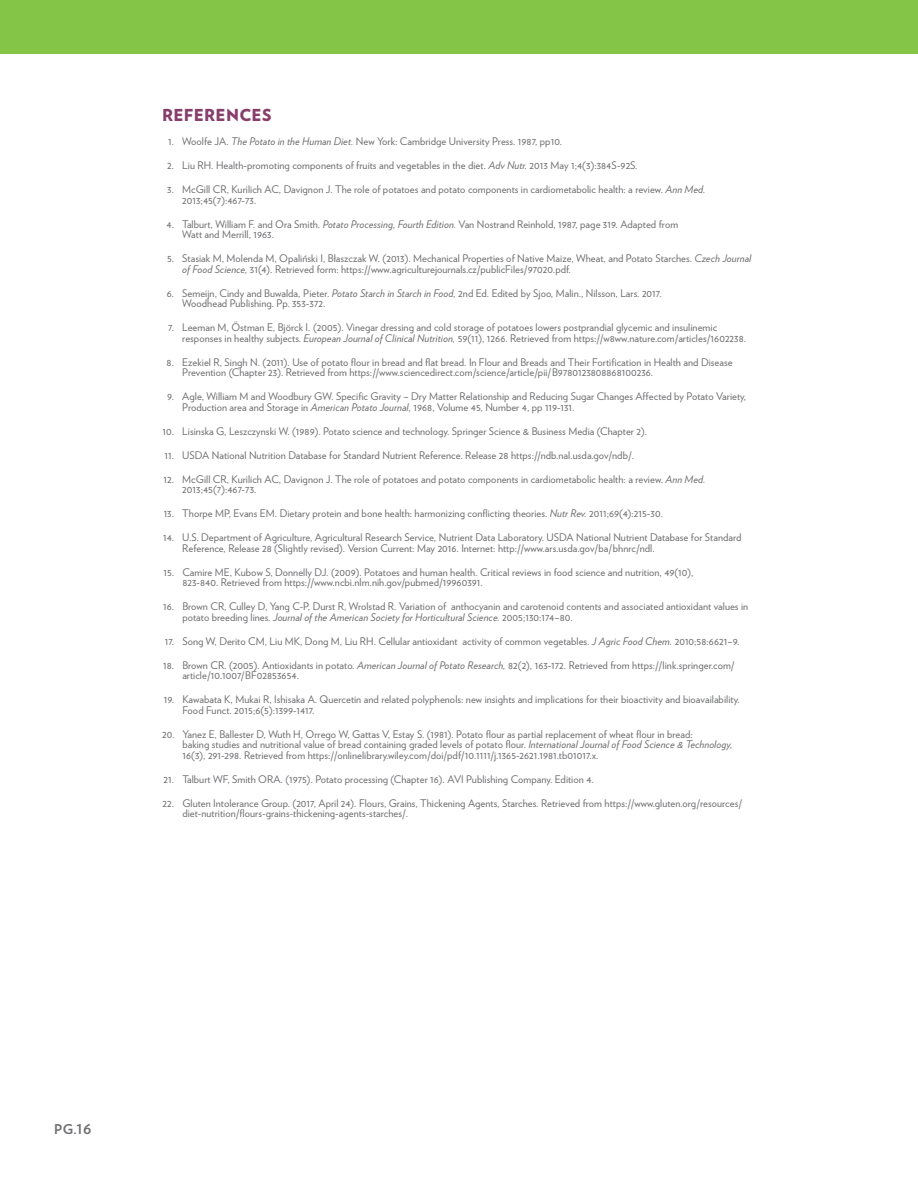
<style>
.page{position:relative;width:918px;height:1188px;background:#fff}
.page>*{position:absolute;margin:0;border:0;box-sizing:border-box;transform-origin:0 0}
.t1{font:900 16.5px "Verlag";letter-spacing:.02em;color:#873e6b}
.t2{font:700 13.5px "Verlag";color:#6d6e71}
.t3{font:10.5px/10.5px "Verlag";letter-spacing:.005em;color:#6d6e71}
.s1{font-style:italic}
</style>
<div class="page">
<div style="left:0;top:0;width:918px;height:54px;background:#84c446"></div>
<h1 class="t1" style="left:162px;top:107px;width:111px">REFERENCES</h1>
<p class="t3" style="left:168px;top:136px;width:396px">1 . Woolfe JA . <span class="s1">The Potato in the Human Diet.</span> New York: Cambridge University Press . 1987, pp10 .</p>
<p class="t3" style="left:167px;top:160px;width:472px">2 . Liu RH . Health-promoting components of fruits and vegetables in the diet . <span class="s1">Adv Nutr.</span> 2013 May 1;4(3):384S-92S .</p>
<p class="t3" style="left:182px;top:184px;width:525px;text-indent:-15px">3 . McGill CR, Kurilich AC, Davignon J . The role of potatoes and potato components in cardiometabolic health: a review . <span class="s1">Ann Med.<br></span>2013;45(7):467-73 .</p>
<p class="t3" style="left:182px;top:219px;width:497px;text-indent:-16px">4 . Talburt, William F . and Ora Smith . <span class="s1">Potato Processing, Fourth Edition.</span> Van Nostrand Reinhold, 1987, page 319 . Adapted from<br>Watt and Merrill, 1963 .</p>
<p class="t3" style="left:182px;top:253px;width:571px;text-indent:-15px">5 . Stasiak M, Molenda M, Opaliński I, Błaszczak W . (2013) . Mechanical Properties of Native Maize, Wheat, and Potato Starches . <span class="s1">Czech Journal of Food Science,</span> 31(4) . Retrieved form: https://www .agriculturejournals .cz/publicFiles/97020 .pdf .</p>
<p class="t3" style="left:182px;top:288px;width:481px;text-indent:-16px">6 . Semeijn, Cindy and Buwalda, Pieter . <span class="s1">Potato Starch in Starch in Food,</span> 2nd Ed . Edited by Sjoo, Malin ., Nilsson, Lars . 2017 .<br>Woodhead Publishing . Pp . 353-372 .</p>
<p class="t3" style="left:182px;top:322px;width:565px;text-indent:-14px">7 . Leeman M, Östman E, Björck I . (2005) . Vinegar dressing and cold storage of potatoes lowers postprandial glycemic and insulinemic responses in healthy subjects . <span class="s1">European Journal of Clinical Nutrition,</span> 59(11), 1266 . Retrieved from https://w8ww .nature .com/articles/1602238 .</p>
<p class="t3" style="left:182px;top:357px;width:552px;text-indent:-16px">8 . Ezekiel R, Singh N . (2011) . Use of potato flour in bread and flat bread . In Flour and Breads and Their Fortification in Health and Disease<br>Prevention (Chapter 23) . Retrieved from https://www .sciencedirect .com/science/article/pii/B9780123808868100236 .</p>
<p class="t3" style="left:182px;top:391px;width:566px;text-indent:-15px">9 . Agle, William M and Woodbury GW . Specific Gravity – Dry Matter Relationship and Reducing Sugar Changes Affected by Potato Variety,<br>Production area and Storage in <span class="s1">American Potato Journal,</span> 1968, Volume 45, Number 4, pp 119-131 .</p>
<p class="t3" style="left:163px;top:426px;width:486px">10 . Lisinska G, Leszczynski W . (1989) . Potato science and technology . Springer Science &amp; Business Media (Chapter 2) .</p>
<p class="t3" style="left:165px;top:450px;width:471px">11 . USDA National Nutrition Database for Standard Nutrient Reference . Release 28 https://ndb .nal .usda .gov/ndb/ .</p>
<p class="t3" style="left:182px;top:474px;width:525px;text-indent:-19px">12 . McGill CR, Kurilich AC, Davignon J . The role of potatoes and potato components in cardiometabolic health: a review . <span class="s1">Ann Med.<br></span>2013;45(7):467-73 .</p>
<p class="t3" style="left:164px;top:508px;width:501px">13 . Thorpe MP, Evans EM . Dietary protein and bone health: harmonizing conflicting theories . <span class="s1">Nutr Rev.</span> 2011;69(4):215-30 .</p>
<p class="t3" style="left:182px;top:532px;width:561px;text-indent:-19px">14 . U .S . Department of Agriculture, Agricultural Research Service, Nutrient Data Laboratory . USDA National Nutrient Database for Standard<br>Reference, Release 28 (Slightly revised) . Version Current: May 2016 . Internet: http://www .ars .usda .gov/ba/bhnrc/ndl .</p>
<p class="t3" style="left:182px;top:567px;width:513px;text-indent:-19px">15 . Camire ME, Kubow S, Donnelly DJ . (2009) . Potatoes and human health . Critical reviews in food science and nutrition, 49(10),<br>823-840 . Retrieved from https://www .ncbi .nlm .nih .gov/pubmed/19960391 .</p>
<p class="t3" style="left:182px;top:601px;width:567px;text-indent:-19px">16 . Brown CR, Culley D, Yang C-P, Durst R, Wrolstad R . Variation of anthocyanin and carotenoid contents and associated antioxidant values in potato breeding lines . <span class="s1">Journal of the American Society for Horticultural Science.</span> 2005;130:174–80 .</p>
<p class="t3" style="left:165px;top:636px;width:576px">17 . Song W, Derito CM, Liu MK, Dong M, Liu RH . Cellular antioxidant activity of common vegetables . <span class="s1">J Agric Food Chem.</span> 2010;58:6621–9 .</p>
<p class="t3" style="left:182px;top:660px;width:554px;text-indent:-19px">18 . Brown CR . (2005) . Antioxidants in potato . <span class="s1">American Journal of Potato Research,</span> 82(2), 163-172 . Retrieved from https://link .springer .com/ article/10 .1007/BF02853654 .</p>
<p class="t3" style="left:182px;top:694px;width:559px;text-indent:-19px">19 . Kawabata K, Mukai R, Ishisaka A . Quercetin and related polyphenols: new insights and implications for their bioactivity and bioavailability .<br>Food Funct . 2015;6(5):1399-1417 .</p>
<p class="t3" style="left:182px;top:729px;width:551px;text-indent:-20px">20 . Yanez E, Ballester D, Wuth H, Orrego W, Gattas V, Estay S . (1981) . Potato flour as partial replacement of wheat flour in bread:<br>baking studies and nutritional value of bread containing graded levels of potato flour . <span class="s1">International Journal of Food Science &amp; Technology,<br></span>16(3), 291-298 . Retrieved from https://onlinelibrary .wiley .com/doi/pdf/10 .1111/j .1365-2621 .1981 .tb01017 .x .</p>
<p class="t3" style="left:164px;top:774px;width:432px">21 . Talburt WF, Smith ORA . (1975) . Potato processing (Chapter 16) . AVI Publishing Company . Edition 4 .</p>
<p class="t3" style="left:182px;top:798px;width:561px;text-indent:-20px">22 . Gluten Intolerance Group . (2017, April 24) . Flours, Grains, Thickening Agents, Starches . Retrieved from https://www .gluten .org/resources/ diet-nutrition/flours-grains-thickening-agents-starches/ .</p>
<p class="t2" style="left:54px;top:1124px;width:39px">PG.16</p>
</div>
